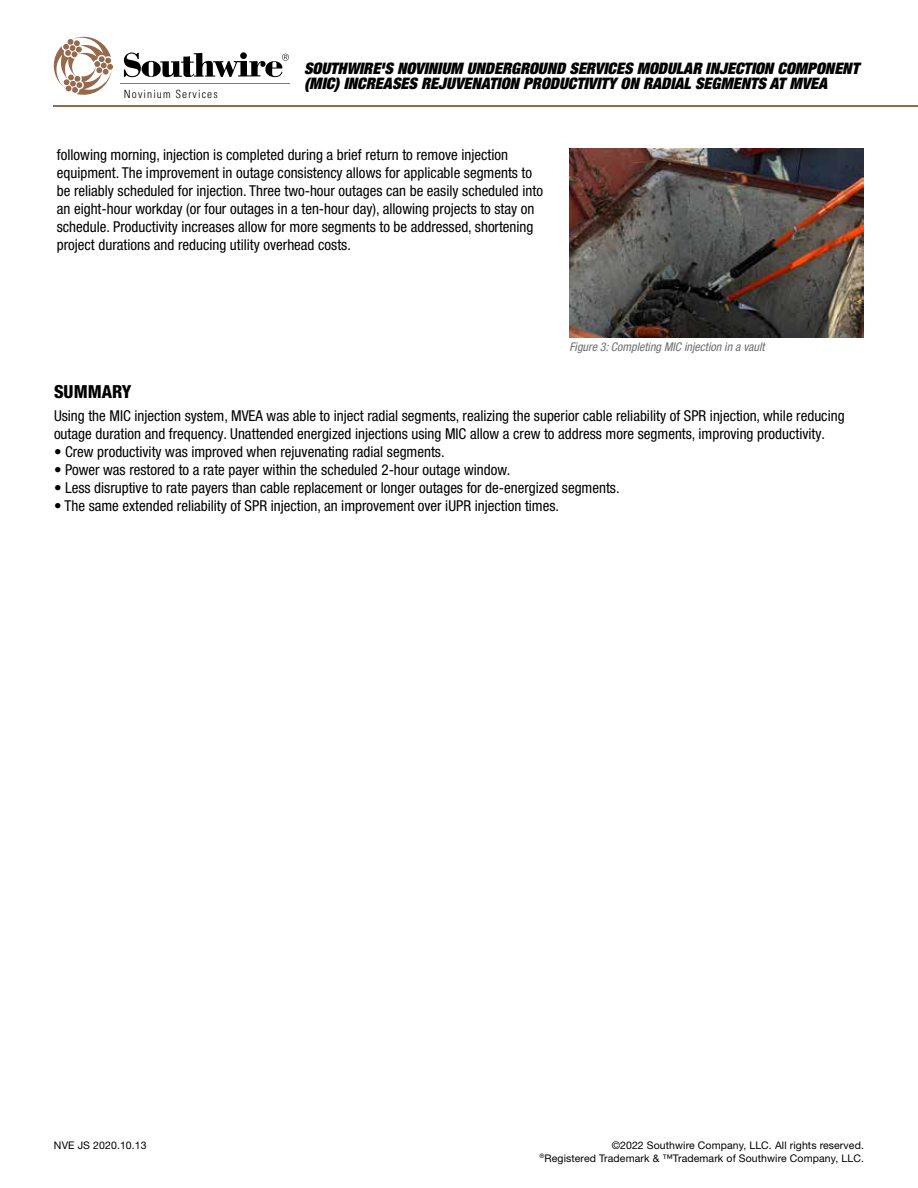
<style>
.page{position:relative;width:918px;height:1188px;background:#fff}
.page>*{position:absolute;margin:0;border:0;box-sizing:border-box;transform-origin:0 0}
.t1{font:800 condensed 18px "Helvetica Neue LT Pro";color:#000}
.t2{font:italic 900 condensed 15.9px/15px "Helvetica Neue LT Pro";color:#000}
.t3{font:condensed 15px/18px "Helvetica Neue LT Pro";color:#000}
.t4{font:italic condensed 12px "Helvetica Neue LT Pro";color:#6d6e71}
.t5{font:300 condensed 11.25px "Univers";letter-spacing:.1em;color:#000}
.t6{font:10.5px/12.6px "Helvetica Neue LT Pro";letter-spacing:.01em;color:#000;text-align:right}
</style>
<div class="page">
<hr style="left:54px;top:105px;width:864px;height:2px;background:#96694c">
<svg style="left:124px;top:53px;width:165px;height:24px"></svg>
<svg style="left:54px;top:36px;width:59px;height:59px"></svg>
<hr style="left:121px;top:84px;width:169px;height:1px;background:#9c7360">
<img style="left:569px;top:149px;width:295px;height:189px">
<p class="t5" style="left:124px;top:88px;width:95px">Novinium Services</p>
<p class="t2" style="left:304px;top:61px;width:557px">SOUTHWIRE'S NOVINIUM UNDERGROUND SERVICES MODULAR INJECTION COMPONENT (MIC) INCREASES REJUVENATION PRODUCTIVITY ON RADIAL SEGMENTS AT MVEA</p>
<p class="t3" style="left:57px;top:145px;width:488px">following morning, injection is completed during a brief return to remove injection equipment. The improvement in outage consistency allows for applicable segments to be reliably scheduled for injection. Three two-hour outages can be easily scheduled into an eight-hour workday (or four outages in a ten-hour day), allowing projects to stay on schedule. Productivity increases allow for more segments to be addressed, shortening project durations and reducing utility overhead costs.</p>
<p class="t1" style="left:54px;top:381px;width:79px">SUMMARY</p>
<p class="t4" style="left:569px;top:340px;width:197px">Figure 3: Completing MIC injection in a vault</p>
<p class="t3" style="left:54px;top:407px;width:792px">Using the MIC injection system, MVEA was able to inject radial segments, realizing the superior cable reliability of SPR injection, while reducing outage duration and frequency. Unattended energized injections using MIC allow a crew to address more segments, improving productivity.</p>
<p class="t3" style="left:54px;top:443px;width:392px">• Crew productivity was improved when rejuvenating radial segments.</p>
<p class="t3" style="left:54px;top:461px;width:458px">• Power was restored to a rate payer within the scheduled 2-hour outage window.</p>
<p class="t3" style="left:54px;top:479px;width:567px">• Less disruptive to rate payers than cable replacement or longer outages for de-energized segments.</p>
<p class="t3" style="left:54px;top:497px;width:507px">• The same extended reliability of SPR injection, an improvement over iUPR injection times.</p>
<p class="t6" style="left:54px;top:1139px;width:94px">NVE JS 2020.10.13</p>
<p class="t6" style="left:540px;top:1139px;width:326px">©2022 Southwire Company, LLC. All rights reserved.<br><sup>®</sup>Registered Trademark &amp; ™Trademark of Southwire Company, LLC.</p>
</div>
